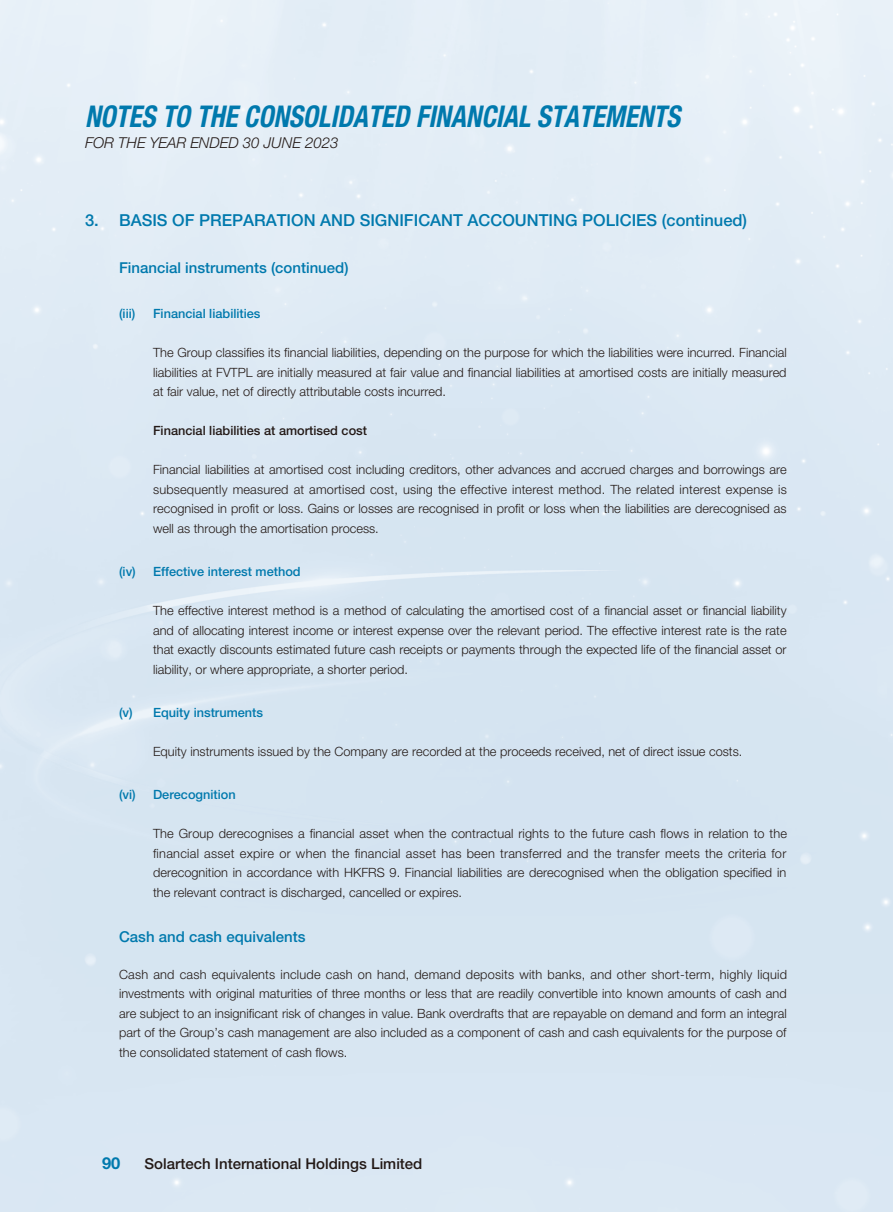
<style>
.page{position:relative;width:893px;height:1212px;background:#fff}
.page>*{position:absolute;margin:0;border:0;box-sizing:border-box;transform-origin:0 0}
.t1{font:italic 700 condensed 30px "Helvetica Neue LT Std";color:#0079ad;scale:.9 1}
.t2{font:500 16.5px "Helvetica Neue LT Std";color:#0079ad}
.t3{font:700 16.5px "Helvetica Neue LT Std";color:#0079ad}
.t4{font:500 15px "Helvetica Neue LT Std";color:#0079ad}
.t5{font:500 15px "Helvetica Neue LT Std";color:#231916}
.t6{font:italic 300 15px "Helvetica Neue LT Std";color:#231916}
.t7{font:300 12.75px/19.5px "Helvetica Neue LT Std";color:#231916;text-align:justify}
.t8{font:500 12.75px "Helvetica Neue LT Std";color:#0079ad}
.t9{font:500 12.75px "Helvetica Neue LT Std";color:#231916}
</style>
<div class="page">
<h1 class="t1" style="left:85px;top:98px;width:663px">NOTES TO THE CONSOLIDATED FINANCIAL STATEMENTS</h1>
<p class="t6" style="left:85px;top:133px;width:255px">FOR THE YEAR ENDED 30 JUNE 2023</p>
<p class="t2" style="left:85px;top:211px;width:664px">3. BASIS OF PREPARATION AND SIGNIFICANT ACCOUNTING POLICIES (continued)</p>
<p class="t4" style="left:119px;top:258px;width:231px">Financial instruments (continued)</p>
<p class="t8" style="left:119px;top:306px;width:18px">(iii)</p>
<p class="t8" style="left:153px;top:306px;width:109px">Financial liabilities</p>
<p class="t7" style="left:153px;top:343px;width:635px">The Group classifies its financial liabilities, depending on the purpose for which the liabilities were incurred. Financial liabilities at FVTPL are initially measured at fair value and financial liabilities at amortised costs are initially measured at fair value, net of directly attributable costs incurred.</p>
<p class="t9" style="left:153px;top:423px;width:216px">Financial liabilities at amortised cost</p>
<p class="t7" style="left:153px;top:460px;width:635px">Financial liabilities at amortised cost including creditors, other advances and accrued charges and borrowings are subsequently measured at amortised cost, using the effective interest method. The related interest expense is recognised in profit or loss. Gains or losses are recognised in profit or loss when the liabilities are derecognised as well as through the amortisation process.</p>
<p class="t8" style="left:119px;top:564px;width:183px">(iv) Effective interest method</p>
<p class="t7" style="left:153px;top:600px;width:635px">The effective interest method is a method of calculating the amortised cost of a financial asset or financial liability and of allocating interest income or interest expense over the relevant period. The effective interest rate is the rate that exactly discounts estimated future cash receipts or payments through the expected life of the financial asset or liability, or where appropriate, a shorter period.</p>
<p class="t8" style="left:119px;top:705px;width:146px">(v) Equity instruments</p>
<p class="t7" style="left:153px;top:741px;width:591px">Equity instruments issued by the Company are recorded at the proceeds received, net of direct issue costs.</p>
<p class="t8" style="left:119px;top:787px;width:118px">(vi) Derecognition</p>
<p class="t7" style="left:153px;top:823px;width:635px">The Group derecognises a financial asset when the contractual rights to the future cash flows in relation to the financial asset expire or when the financial asset has been transferred and the transfer meets the criteria for derecognition in accordance with HKFRS 9. Financial liabilities are derecognised when the obligation specified in the relevant contract is discharged, cancelled or expires.</p>
<p class="t4" style="left:119px;top:927px;width:188px">Cash and cash equivalents</p>
<p class="t7" style="left:119px;top:964px;width:669px">Cash and cash equivalents include cash on hand, demand deposits with banks, and other short-term, highly liquid investments with original maturities of three months or less that are readily convertible into known amounts of cash and are subject to an insignificant risk of changes in value. Bank overdrafts that are repayable on demand and form an integral part of the Group’s cash management are also included as a component of cash and cash equivalents for the purpose of the consolidated statement of cash flows.</p>
<p class="t3" style="left:102px;top:1153px;width:20px">90</p>
<p class="t5" style="left:145px;top:1155px;width:279px">Solartech International Holdings Limited</p>
</div>
